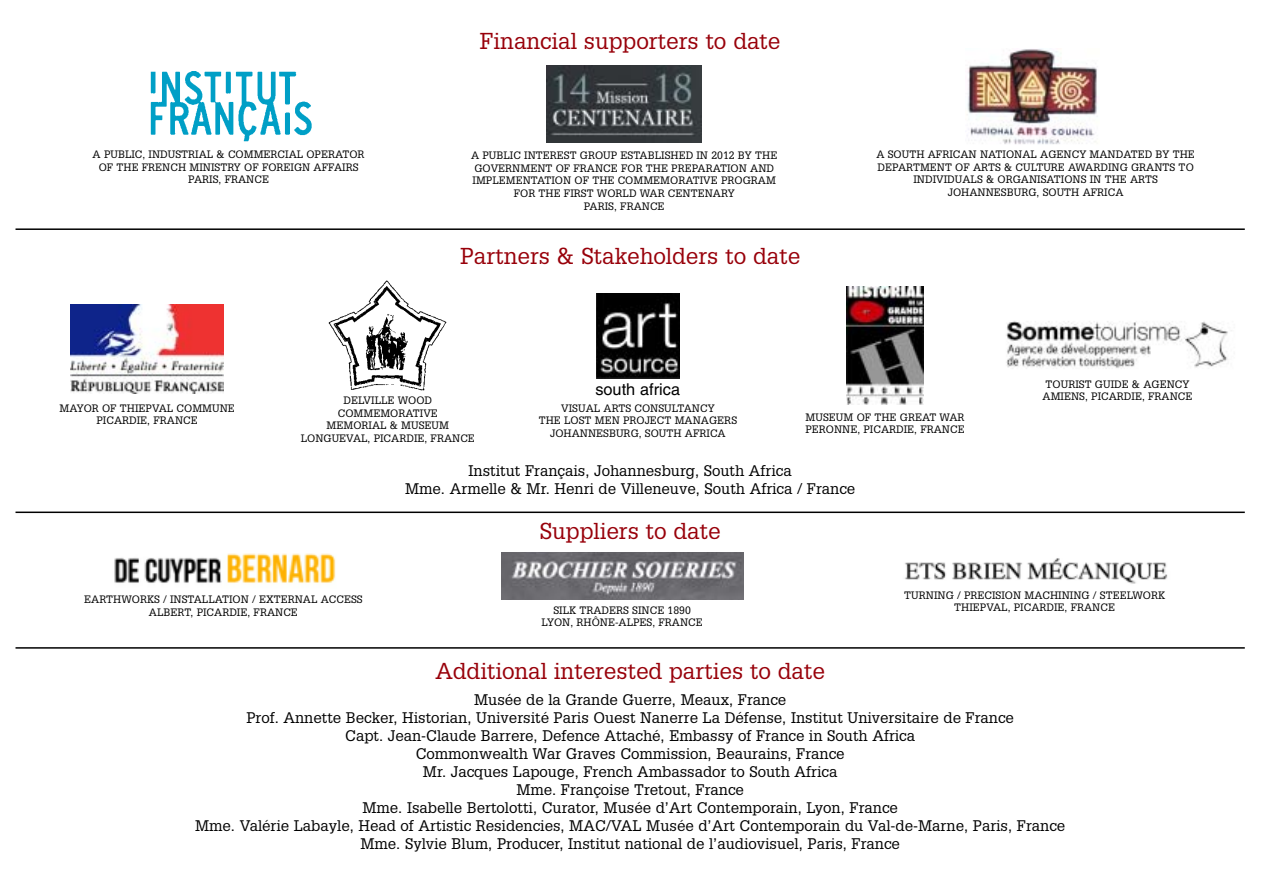
<style>
.page{position:relative;width:1262px;height:893px;background:#fff}
.page>*{position:absolute;margin:0;border:0;box-sizing:border-box;transform-origin:0 0}
.t1{font:22.5px "Glypha";color:#98000a}
.t2{font:16.35px "Helvetica";color:#000}
.t3{font:15px/18px "Glypha";color:#000;text-align:center}
.t4{font:10.5px/12.6px "Glypha";color:#000;text-align:center}
</style>
<div class="page">
<img style="left:904px;top:558px;width:264px;height:26px">
<img style="left:501px;top:553px;width:242px;height:46px">
<img style="left:114px;top:553px;width:222px;height:30px">
<img style="left:150px;top:72px;width:162px;height:70px">
<img style="left:967px;top:49px;width:131px;height:96px">
<img style="left:596px;top:293px;width:84px;height:85px">
<img style="left:547px;top:66px;width:154px;height:76px">
<img style="left:328px;top:280px;width:119px;height:111px">
<img style="left:1006px;top:321px;width:226px;height:48px">
<img style="left:846px;top:287px;width:77px;height:117px">
<img style="left:71px;top:305px;width:153px;height:89px">
<hr style="left:16px;top:228px;width:1228px;height:2px;background:#000">
<hr style="left:16px;top:511px;width:1228px;height:2px;background:#000">
<hr style="left:16px;top:647px;width:1228px;height:1px;background:#000">
<h1 class="t1" style="left:480px;top:33px;width:302px">Financial supporters to date</h1>
<p class="t4" style="left:93px;top:149px;width:273px">A PUBLIC, INDUSTRIAL &amp; COMMERCIAL OPERATOR<br>OF THE FRENCH MINISTRY OF FOREIGN AFFAIRS<br>PARIS, FRANCE</p>
<p class="t4" style="left:471px;top:150px;width:308px">A PUBLIC INTEREST GROUP ESTABLISHED IN 2012 BY THE GOVERNMENT OF FRANCE FOR THE PREPARATION AND IMPLEMENTATION OF THE COMMEMORATIVE PROGRAM FOR THE FIRST WORLD WAR CENTENARY<br>PARIS, FRANCE</p>
<p class="t4" style="left:876px;top:149px;width:320px">A SOUTH AFRICAN NATIONAL AGENCY MANDATED BY THE DEPARTMENT OF ARTS &amp; CULTURE AWARDING GRANTS TO INDIVIDUALS &amp; ORGANISATIONS IN THE ARTS JOHANNESBURG, SOUTH AFRICA</p>
<p class="t4" style="left:59px;top:402px;width:177px">MAYOR OF THIEPVAL COMMUNE<br>PICARDIE, FRANCE</p>
<h1 class="t1" style="left:460px;top:248px;width:341px">Partners &amp; Stakeholders to date</h1>
<h2 class="t2" style="left:595px;top:383px;width:86px">south africa</h2>
<p class="t4" style="left:301px;top:395px;width:176px">DELVILLE WOOD<br>COMMEMORATIVE<br>MEMORIAL &amp; MUSEUM<br>LONGUEVAL, PICARDIE, FRANCE</p>
<p class="t4" style="left:539px;top:402px;width:200px">VISUAL ARTS CONSULTANCY<br>THE LOST MEN PROJECT MANAGERS<br>JOHANNESBURG, SOUTH AFRICA</p>
<p class="t4" style="left:805px;top:411px;width:161px;text-align:left">MUSEUM OF THE GREAT WAR<br>PERONNE, PICARDIE, FRANCE</p>
<h3 class="t3" style="left:405px;top:463px;width:451px">Institut Français, Johannesburg, South Africa<br>Mme. Armelle &amp; Mr. Henri de Villeneuve, South Africa / France</h3>
<h1 class="t1" style="left:540px;top:523px;width:182px">Suppliers to date</h1>
<p class="t4" style="left:1042px;top:378px;width:151px;text-align:left">TOURIST GUIDE &amp; AGENCY<br>AMIENS, PICARDIE, FRANCE</p>
<p class="t4" style="left:84px;top:594px;width:280px">EARTHWORKS / INSTALLATION / EXTERNAL ACCESS<br>ALBERT, PICARDIE, FRANCE</p>
<p class="t4" style="left:541px;top:604px;width:163px">SILK TRADERS SINCE 1890<br>LYON, RHÔNE-ALPES, FRANCE</p>
<p class="t4" style="left:904px;top:589px;width:262px">TURNING / PRECISION MACHINING / STEELWORK<br>THIEPVAL, PICARDIE, FRANCE</p>
<h1 class="t1" style="left:435px;top:663px;width:391px">Additional interested parties to date</h1>
<p class="t3" style="left:195px;top:692px;width:871px">Musée de la Grande Guerre, Meaux, France<br>Prof. Annette Becker, Historian, Université Paris Ouest Nanerre La Défense, Institut Universitaire de France<br>Capt. Jean-Claude Barrere, Defence Attaché, Embassy of France in South Africa<br>Commonwealth War Graves Commission, Beaurains, France<br>Mr. Jacques Lapouge, French Ambassador to South Africa<br>Mme. Françoise Tretout, France<br>Mme. Isabelle Bertolotti, Curator, Musée d’Art Contemporain, Lyon, France<br>Mme. Valérie Labayle, Head of Artistic Residencies, MAC/VAL Musée d’Art Contemporain du Val-de-Marne, Paris, France Mme. Sylvie Blum, Producer, Institut national de l’audiovisuel, Paris, France</p>
</div>
